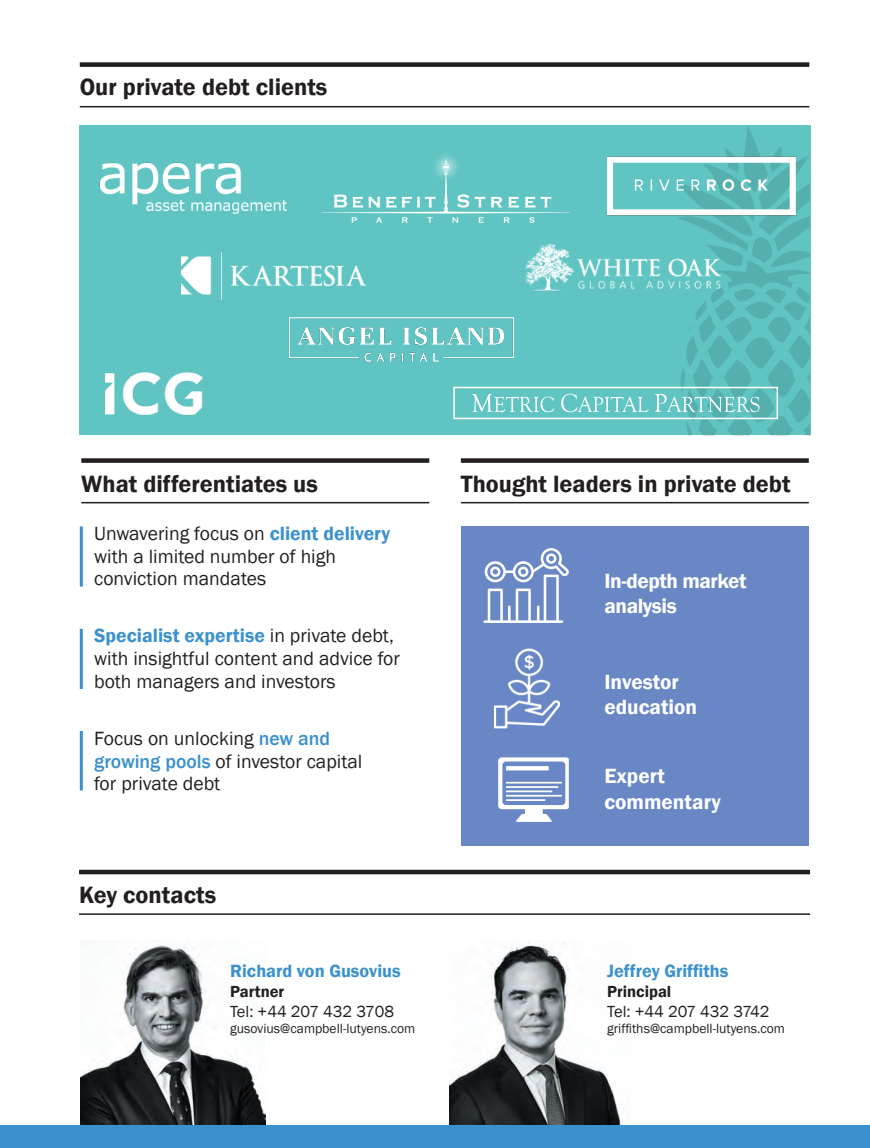
<style>
.page{position:relative;width:870px;height:1148px;background:#fff}
.page>*{position:absolute;margin:0;border:0;box-sizing:border-box;transform-origin:0 0}
.t1{font:600 24.3px "Franklin Gothic";color:#231f20}
.t2{font:600 21.15px/25.5px "Franklin Gothic";color:#fff}
.t3{font:600 21.15px/25.5px "Franklin Gothic";letter-spacing:-.02em;color:#fff}
.t4{font:19.65px/22.8px "Franklin Gothic";color:#231f20}
.t5{font:600 18.3px "Franklin Gothic";color:#3b91ce}
.t6{font:16.5px "Franklin Gothic";color:#231f20}
.t7{font:600 16.5px "Franklin Gothic";color:#231f20}
.t8{font:13.65px "Franklin Gothic";color:#231f20}
.s1{font-weight:600;color:#3b91ce}
.s2{font-weight:500;color:#3b91ce}
</style>
<div class="page">
<div style="left:80px;top:126px;width:731px;height:309px;background:#60c5c2"></div>
<img style="left:289px;top:317px;width:225px;height:45px">
<img style="left:94px;top:125px;width:238px;height:89px">
<img style="left:322px;top:151px;width:247px;height:71px">
<img style="left:525px;top:243px;width:130px;height:48px">
<img style="left:181px;top:251px;width:186px;height:49px">
<img style="left:104px;top:372px;width:99px;height:43px">
<img style="left:607px;top:125px;width:189px;height:122px">
<div style="left:461px;top:526px;width:348px;height:320px;background:#6887c4"></div>
<svg style="left:483px;top:548px;width:86px;height:75px"></svg>
<img style="left:493px;top:648px;width:67px;height:81px">
<div style="left:80px;top:62px;width:729px;height:5px;background:#231f20"></div>
<hr style="left:80px;top:106px;width:729px;height:1px;background:#231f20">
<div style="left:461px;top:458px;width:348px;height:5px;background:#231f20"></div>
<div style="left:81px;top:458px;width:348px;height:5px;background:#231f20"></div>
<hr style="left:461px;top:502px;width:348px;height:1px;background:#231f20">
<hr style="left:81px;top:502px;width:348px;height:1px;background:#231f20">
<hr style="left:80px;top:526px;width:3px;height:60px;background:#3b91ce">
<hr style="left:80px;top:629px;width:3px;height:60px;background:#3b91ce">
<hr style="left:80px;top:731px;width:3px;height:59px;background:#3b91ce">
<svg style="left:472px;top:394px;width:82px;height:18px"></svg>
<svg style="left:561px;top:394px;width:87px;height:18px"></svg>
<svg style="left:655px;top:126px;width:154px;height:309px"></svg>
<div style="left:453px;top:387px;width:325px;height:32px;border:2px solid #fff"></div>
<svg style="left:498px;top:757px;width:71px;height:65px"></svg>
<svg style="left:506px;top:766px;width:43px;height:4px"></svg>
<hr style="left:506px;top:781px;width:56px;height:2px;background:#fff">
<hr style="left:506px;top:786px;width:52px;height:2px;background:#fff">
<hr style="left:506px;top:790px;width:46px;height:2px;background:#fff">
<hr style="left:506px;top:795px;width:56px;height:1px;background:#fff">
<hr style="left:506px;top:799px;width:39px;height:2px;background:#fff">
<div style="left:79px;top:869px;width:731px;height:5px;background:#231f20"></div>
<hr style="left:79px;top:913px;width:731px;height:2px;background:#231f20">
<img style="left:81px;top:944px;width:184px;height:181px">
<img style="left:450px;top:942px;width:174px;height:183px">
<div style="left:0;top:1125px;width:870px;height:23px;background:#3b91ce"></div>
<p class="t1" style="left:80px;top:72px;width:249px">Our private debt clients</p>
<p class="t1" style="left:81px;top:468px;width:238px">What differentiates us</p>
<p class="t1" style="left:461px;top:468px;width:331px">Thought leaders in private debt</p>
<p class="t4" style="left:94px;top:522px;width:297px">Unwavering focus on <span class="s1">client delivery </span>with a limited number of high conviction mandates</p>
<p class="t3" style="left:604px;top:568px;width:144px">In-depth market analysis</p>
<p class="t4" style="left:94px;top:625px;width:307px"><span class="s1">Specialist expertise</span> in private debt, with insightful content and advice for both managers and investors</p>
<p class="t4" style="left:94px;top:727px;width:270px">Focus on unlocking <span class="s2">new and growing pools</span> of investor capital for private debt</p>
<p class="t1" style="left:79px;top:880px;width:139px">Key contacts</p>
<p class="t5" style="left:230px;top:960px;width:172px">Richard von Gusovius</p>
<p class="t7" style="left:230px;top:981px;width:56px">Partner</p>
<p class="t6" style="left:230px;top:1001px;width:166px">Tel: +44 207 432 3708</p>
<p class="t8" style="left:230px;top:1020px;width:187px">gusovius@campbell-lutyens.com</p>
<p class="t2" style="left:604px;top:669px;width:94px">Investor education</p>
<p class="t2" style="left:604px;top:763px;width:118px">Expert commentary</p>
<p class="t5" style="left:607px;top:960px;width:123px">Jeffrey Griffiths</p>
<p class="t7" style="left:607px;top:981px;width:66px">Principal</p>
<p class="t6" style="left:607px;top:1001px;width:164px">Tel: +44 207 432 3742</p>
<p class="t8" style="left:607px;top:1020px;width:179px">griffiths@campbell-lutyens.com</p>
</div>
